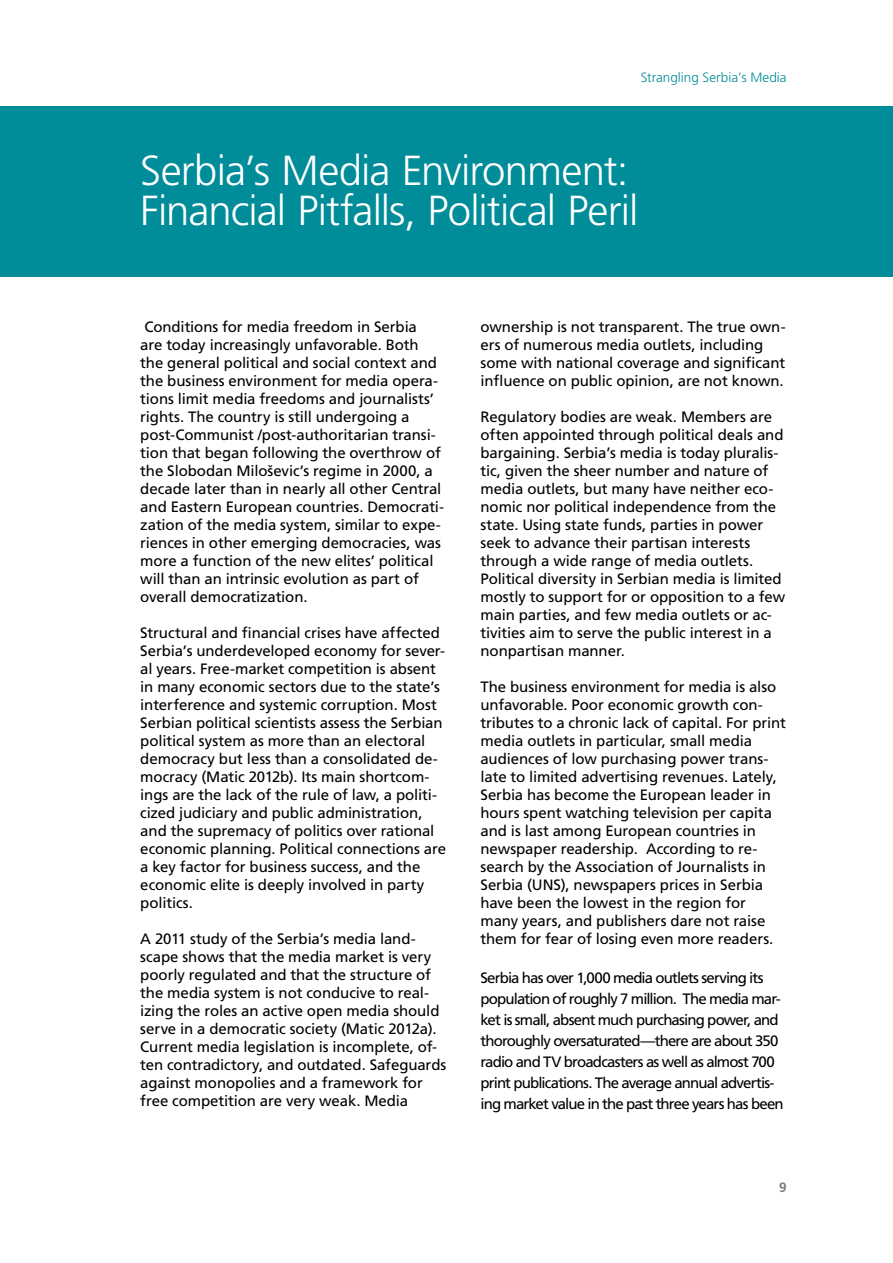
<style>
.page{position:relative;width:893px;height:1263px;background:#fff}
.page>*{position:absolute;margin:0;border:0;box-sizing:border-box;transform-origin:0 0}
.t1{font:300 42px/40.5px "Frutiger LT Std";letter-spacing:-.02em;color:#fff}
.t2{font:15px/18px "Frutiger LT Std";letter-spacing:-.01em;color:#000}
.t3{font:15px/21px "Frutiger LT Std";letter-spacing:-.055em;color:#000}
.t4{font:300 13.5px "Frutiger LT Std";color:#008c99}
.t5{font:700 13.5px "Frutiger LT Std";color:#7c7d80}
</style>
<div class="page">
<div style="left:0;top:106px;width:893px;height:170px;background:#008c99"></div>
<p class="t4" style="left:641px;top:69px;width:147px">Strangling Serbia’s Media</p>
<h1 class="t1" style="left:140px;top:150px;width:500px">Serbia’s Media Environment:<br>Financial Pitfalls, Political Peril</h1>
<p class="t2" style="left:140px;top:318px;width:305px">Conditions for media freedom in Serbia<br>are today increasingly unfavorable. Both the general political and social context and the business environment for media opera&shy;tions limit media freedoms and journalists’ rights. The country is still undergoing a post-Communist /post-authoritarian transi&shy;tion that began following the overthrow of the Slobodan Miloševic’s regime in 2000, a decade later than in nearly all other Central and Eastern European countries. Democrati&shy;zation of the media system, similar to expe&shy;riences in other emerging democracies, was more a function of the new elites’ political will than an intrinsic evolution as part of overall democratization.</p>
<p class="t2" style="left:140px;top:624px;width:307px">Structural and financial crises have affected Serbia’s underdeveloped economy for sever&shy;al years. Free-market competition is absent in many economic sectors due to the state’s interference and systemic corruption. Most Serbian political scientists assess the Serbian political system as more than an electoral democracy but less than a consolidated de&shy;mocracy (Matic 2012b). Its main shortcom&shy;ings are the lack of the rule of law, a politi&shy;cized judiciary and public administration, and the supremacy of politics over rational economic planning. Political connections are a key factor for business success, and the economic elite is deeply involved in party politics.</p>
<p class="t2" style="left:140px;top:930px;width:308px">A 2011 study of the Serbia’s media land&shy;scape shows that the media market is very poorly regulated and that the structure of the media system is not conducive to real&shy;izing the roles an active open media should serve in a democratic society (Matic 2012a).<br>Current media legislation is incomplete, of&shy;ten contradictory, and outdated. Safeguards against monopolies and a framework for free competition are very weak. Media</p>
<p class="t2" style="left:480px;top:318px;width:307px">ownership is not transparent. The true own&shy;ers of numerous media outlets, including some with national coverage and significant influence on public opinion, are not known.</p>
<p class="t2" style="left:480px;top:408px;width:306px">Regulatory bodies are weak. Members are often appointed through political deals and bargaining. Serbia’s media is today pluralis&shy;tic, given the sheer number and nature of media outlets, but many have neither eco&shy;nomic nor political independence from the state. Using state funds, parties in power seek to advance their partisan interests through a wide range of media outlets.<br>Political diversity in Serbian media is limited mostly to support for or opposition to a few main parties, and few media outlets or ac&shy;tivities aim to serve the public interest in a nonpartisan manner.</p>
<p class="t2" style="left:480px;top:678px;width:307px">The business environment for media is also unfavorable. Poor economic growth con&shy;tributes to a chronic lack of capital. For print media outlets in particular, small media audiences of low purchasing power trans&shy;late to limited advertising revenues. Lately, Serbia has become the European leader in hours spent watching television per capita and is last among European countries in newspaper readership. According to re&shy;search by the Association of Journalists in Serbia (UNS), newspapers prices in Serbia have been the lowest in the region for many years, and publishers dare not raise them for fear of losing even more readers.</p>
<p class="t3" style="left:480px;top:967px;width:305px">Serbia has over 1,000 media outlets serving its population of roughly 7 million. The media mar&shy;ket is small, absent much purchasing power, and thoroughly oversaturated—there are about 350 radio and TV broadcasters as well as almost 700 print publications. The average annual advertis&shy;ing market value in the past three years has been</p>
<p class="t5" style="left:779px;top:1179px;width:9px">9</p>
</div>
